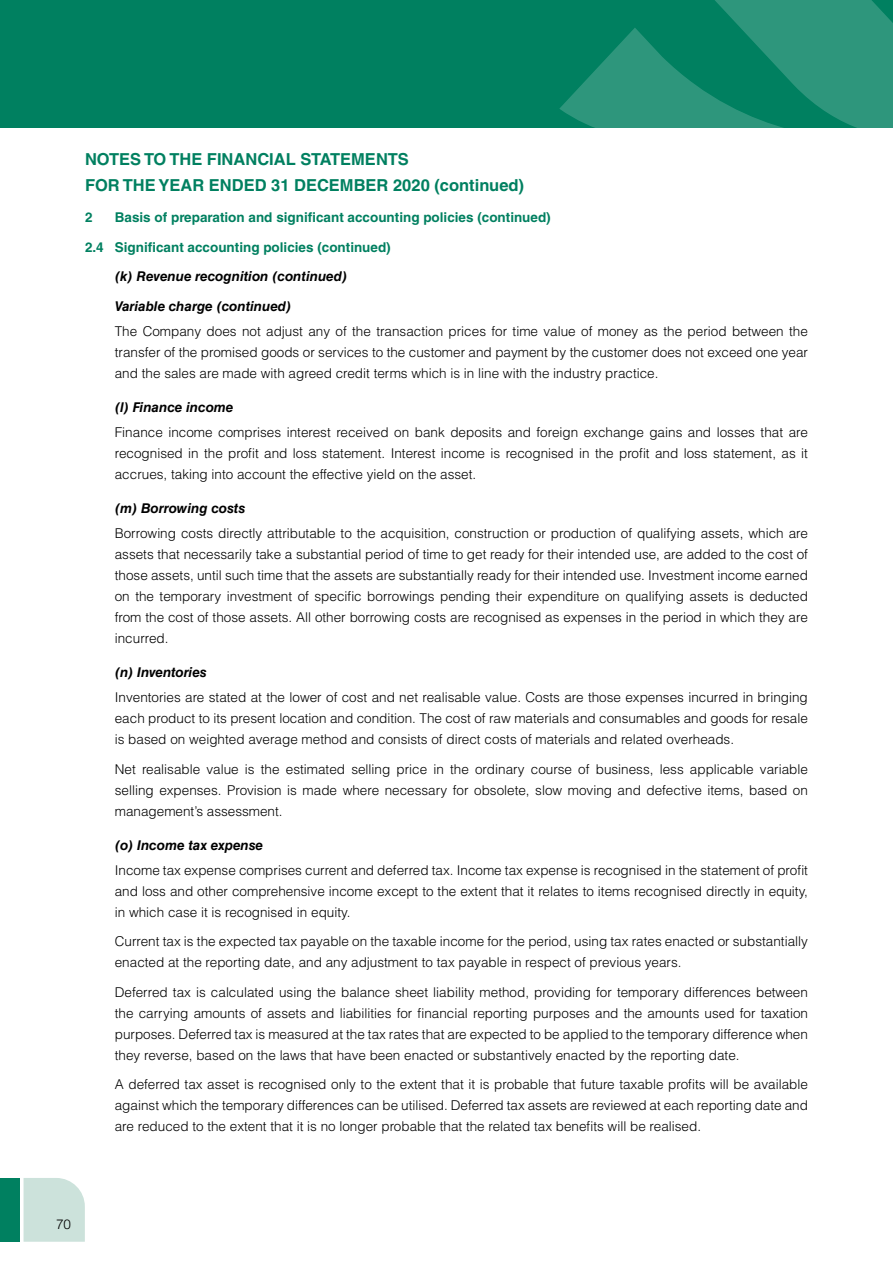
<style>
.page{position:relative;width:893px;height:1263px;background:#fff}
.page>*{position:absolute;margin:0;border:0;box-sizing:border-box;transform-origin:0 0}
.t1{font:700 16.5px/26.7px "Helvetica LT Std";color:#008060}
.t2{font:300 13.5px/21px "Helvetica LT Std";color:#000;text-align:justify}
.t3{font:italic 700 13.5px/29.5px "Helvetica LT Std";color:#000}
.t4{font:700 13.5px/29.5px "Helvetica LT Std";color:#008060}
</style>
<div class="page">
<div style="left:0;top:0;width:892px;height:128px;background:#008060"></div>
<svg style="left:559px;top:0;width:333px;height:128px;fill:#2e967c"></svg>
<div style="left:24px;top:1178px;width:61px;height:64px;background:#cce2db"></div>
<div style="left:0;top:1178px;width:20px;height:64px;background:#008060"></div>
<p class="t1" style="left:85px;top:145px;width:441px">NOTES TO THE FINANCIAL STATEMENTS<br>FOR THE YEAR ENDED 31 DECEMBER 2020 (continued)</p>
<p class="t4" style="left:85px;top:203px;width:9px">2</p>
<p class="t4" style="left:85px;top:203px;width:467px;text-indent:30px">Basis of preparation and significant accounting policies (continued)<br>2.4 Significant accounting policies (continued)</p>
<p class="t3" style="left:115px;top:262px;width:234px">(k) Revenue recognition (continued)<br>Variable charge (continued)</p>
<p class="t2" style="left:115px;top:321px;width:695px">The Company does not adjust any of the transaction prices for time value of money as the period between the transfer of the promised goods or services to the customer and payment by the customer does not exceed one year and the sales are made with agreed credit terms which is in line with the industry practice.</p>
<p class="t3" style="left:115px;top:392px;width:120px">(l) Finance income</p>
<p class="t2" style="left:115px;top:422px;width:695px">Finance income comprises interest received on bank deposits and foreign exchange gains and losses that are recognised in the profit and loss statement. Interest income is recognised in the profit and loss statement, as it accrues, taking into account the effective yield on the asset.</p>
<p class="t3" style="left:115px;top:493px;width:132px">(m) Borrowing costs</p>
<p class="t2" style="left:115px;top:523px;width:695px">Borrowing costs directly attributable to the acquisition, construction or production of qualifying assets, which are assets that necessarily take a substantial period of time to get ready for their intended use, are added to the cost of those assets, until such time that the assets are substantially ready for their intended use. Investment income earned on the temporary investment of specific borrowings pending their expenditure on qualifying assets is deducted from the cost of those assets. All other borrowing costs are recognised as expenses in the period in which they are incurred.</p>
<p class="t3" style="left:115px;top:657px;width:93px">(n) Inventories</p>
<p class="t2" style="left:115px;top:687px;width:694px">Inventories are stated at the lower of cost and net realisable value. Costs are those expenses incurred in bringing each product to its present location and condition. The cost of raw materials and consumables and goods for resale is based on weighted average method and consists of direct costs of materials and related overheads.</p>
<p class="t2" style="left:115px;top:758px;width:695px">Net realisable value is the estimated selling price in the ordinary course of business, less applicable variable selling expenses. Provision is made where necessary for obsolete, slow moving and defective items, based on management’s assessment.</p>
<p class="t3" style="left:115px;top:830px;width:150px">(o) Income tax expense</p>
<p class="t2" style="left:115px;top:859px;width:695px">Income tax expense comprises current and deferred tax. Income tax expense is recognised in the statement of profit and loss and other comprehensive income except to the extent that it relates to items recognised directly in equity, in which case it is recognised in equity.</p>
<p class="t2" style="left:115px;top:931px;width:695px">Current tax is the expected tax payable on the taxable income for the period, using tax rates enacted or substantially enacted at the reporting date, and any adjustment to tax payable in respect of previous years.</p>
<p class="t2" style="left:115px;top:981px;width:695px">Deferred tax is calculated using the balance sheet liability method, providing for temporary differences between the carrying amounts of assets and liabilities for financial reporting purposes and the amounts used for taxation purposes. Deferred tax is measured at the tax rates that are expected to be applied to the temporary difference when they reverse, based on the laws that have been enacted or substantively enacted by the reporting date.</p>
<p class="t2" style="left:115px;top:1074px;width:695px">A deferred tax asset is recognised only to the extent that it is probable that future taxable profits will be available against which the temporary differences can be utilised. Deferred tax assets are reviewed at each reporting date and are reduced to the extent that it is no longer probable that the related tax benefits will be realised.</p>
<p class="t2" style="left:56px;top:1213px;width:17px">70</p>
</div>
